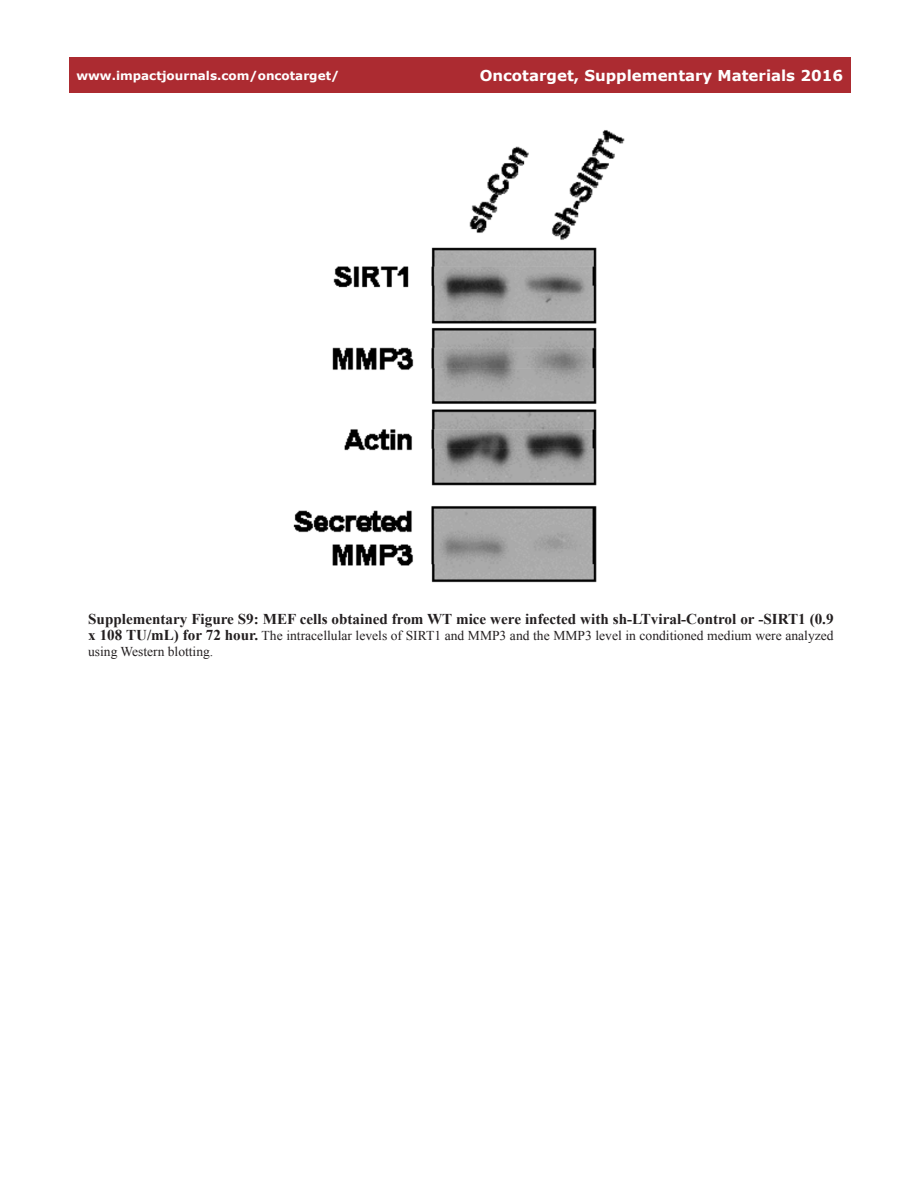
<style>
.page{position:relative;width:918px;height:1188px;background:#fff}
.page>*{position:absolute;margin:0;border:0;box-sizing:border-box;transform-origin:0 0}
.t1{font:700 15px "Times New Roman";color:#231f20}
.t2{font:700 15px "Verdana";color:#fff}
.t3{font:13.5px/16.2px "Times New Roman";color:#231f20}
.t4{font:700 12px "Verdana";color:#fff}
.s1{font-weight:700;font-size:15px}
</style>
<div class="page">
<div style="left:69px;top:57px;width:781px;height:36px;background:#ac2b31"></div>
<img style="left:293px;top:130px;width:332px;height:453px">
<p class="t4" style="left:76px;top:67px;width:264px">www.impactjournals.com/oncotarget/</p>
<p class="t2" style="left:480px;top:65px;width:365px">Oncotarget, Supplementary Materials 2016</p>
<p class="t1" style="left:88px;top:608px;width:747px">Supplementary Figure S9: MEF cells obtained from WT mice were infected with sh-LTviral-Control or -SIRT1 (0.9</p>
<p class="t3" style="left:88px;top:627px;width:747px"><span class="s1">x 108 TU/mL) for 72 hour.</span> The intracellular levels of SIRT1 and MMP3 and the MMP3 level in conditioned medium were analyzed using Western blotting.</p>
</div>
